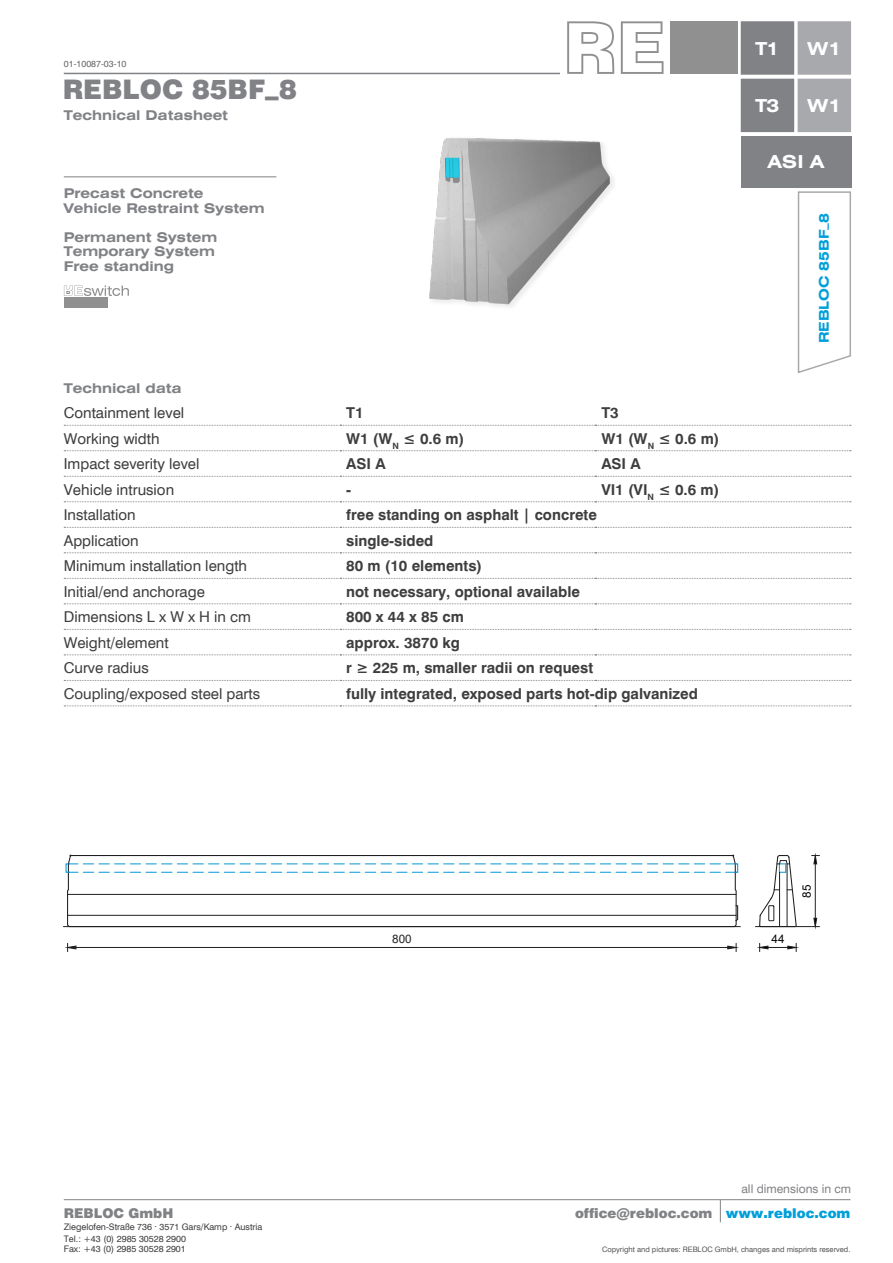
<style>
.page{position:relative;width:893px;height:1263px;background:#fff}
.page>*{position:absolute;margin:0;border:0;box-sizing:border-box;transform-origin:0 0}
.t1{font:900 27px "Swiss 721 BT";color:#808285}
.t2{font:700 expanded 18px "Swiss 721 BT";color:#fff}
.t3{font:700 15px "Swiss 721 BT";color:#3e3e3f}
.t4{font:15px "Swiss 721 BT";color:#3e3e3f}
.t5{font:700 expanded 13.5px "Swiss 721 BT";color:#808285}
.t6{font:900 13.5px "Swiss 721 BT";color:#808285}
.t7{font:700 expanded 13.5px "Swiss 721 BT";color:#009fda}
.t8{font:12px "Swiss 721 BT";color:#808285}
.t9{font:11.7px "Arial";color:#000}
.t10{font:11.7px "Arial";color:#231f20}
.t11{font:9px/11.9px "Swiss 721 BT";color:#3e3e3f}
.t12{font:9px "Swiss 721 BT";color:#67676a}
.t13{font:7.5px "Swiss 721 BT";color:#545557}
.s1{color:#009fda}
</style>
<div class="page">
<hr style="left:64px;top:1199px;width:786px;height:1px;background:#808285">
<svg style="left:720px;top:1200px;width:1px;height:22px"></svg>
<hr style="left:76px;top:947px;width:652px;height:1px;background:#231f20">
<svg style="left:67px;top:943px;width:10px;height:9px"></svg>
<svg style="left:727px;top:943px;width:10px;height:9px"></svg>
<svg style="left:66px;top:854px;width:673px;height:74px"></svg>
<hr style="left:68px;top:915px;width:668px;height:1px;background:#231f20">
<hr style="left:68px;top:894px;width:668px;height:1px;background:#231f20">
<hr style="left:815px;top:864px;width:1px;height:54px;background:#231f20">
<svg style="left:812px;top:917px;width:7px;height:10px"></svg>
<svg style="left:812px;top:855px;width:7px;height:10px"></svg>
<hr style="left:64px;top:926px;width:676px;height:1px;background:#231f20">
<hr style="left:755px;top:926px;width:56px;height:1px;background:#231f20">
<svg style="left:759px;top:943px;width:38px;height:9px"></svg>
<svg style="left:758px;top:855px;width:39px;height:73px"></svg>
<hr style="left:64px;top:73px;width:496px;height:1px;background:#808285">
<div style="left:670px;top:21px;width:67px;height:53px;background:#8f908f"></div>
<svg style="left:621px;top:21px;width:42px;height:53px"></svg>
<svg style="left:567px;top:21px;width:47px;height:53px"></svg>
<svg style="left:64px;top:425px;width:787px;height:1px"></svg>
<svg style="left:64px;top:450px;width:787px;height:1px"></svg>
<svg style="left:64px;top:476px;width:787px;height:1px"></svg>
<svg style="left:64px;top:501px;width:787px;height:1px"></svg>
<svg style="left:64px;top:527px;width:787px;height:1px"></svg>
<svg style="left:64px;top:552px;width:787px;height:1px"></svg>
<svg style="left:64px;top:578px;width:787px;height:1px"></svg>
<svg style="left:64px;top:603px;width:787px;height:1px"></svg>
<svg style="left:64px;top:629px;width:787px;height:1px"></svg>
<svg style="left:64px;top:654px;width:787px;height:1px"></svg>
<svg style="left:64px;top:680px;width:787px;height:1px"></svg>
<svg style="left:64px;top:705px;width:787px;height:1px"></svg>
<div style="left:735px;top:1178px;width:122px;height:22px;background:#fff"></div>
<svg style="left:797px;top:191px;width:54px;height:183px"></svg>
<div style="left:741px;top:136px;width:110px;height:51px;background:#808285"></div>
<div style="left:741px;top:79px;width:52px;height:52px;background:#808285"></div>
<div style="left:741px;top:79px;width:53px;height:53px;border:2px solid #808285"></div>
<div style="left:798px;top:79px;width:52px;height:52px;background:#a8a9ad"></div>
<div style="left:798px;top:79px;width:53px;height:53px;border:2px solid #a8a9ad"></div>
<hr style="left:64px;top:176px;width:212px;height:1px;background:#808285">
<img style="left:429px;top:138px;width:318px;height:169px">
<div style="left:64px;top:297px;width:43px;height:10px;background:#8f908f"></div>
<svg style="left:64px;top:286px;width:65px;height:10px"></svg>
<div style="left:741px;top:22px;width:52px;height:52px;background:#808285"></div>
<div style="left:741px;top:21px;width:53px;height:54px;border:2px solid #808285"></div>
<div style="left:798px;top:22px;width:52px;height:52px;background:#a8a9ad"></div>
<div style="left:798px;top:21px;width:53px;height:54px;border:2px solid #a8a9ad"></div>
<p class="t12" style="left:64px;top:58px;width:64px">01-10087-03-10</p>
<p class="t1" style="left:63px;top:73px;width:236px">REBLOC 85BF_8</p>
<p class="t5" style="left:64px;top:107px;width:166px">Technical Datasheet</p>
<p class="t5" style="left:64px;top:185px;width:141px">Precast Concrete</p>
<p class="t5" style="left:64px;top:200px;width:203px">Vehicle Restraint System</p>
<p class="t5" style="left:64px;top:229px;width:155px">Permanent System</p>
<p class="t5" style="left:64px;top:243px;width:153px">Temporary System</p>
<p class="t5" style="left:64px;top:258px;width:112px">Free standing</p>
<p class="t5" style="left:64px;top:380px;width:119px">Technical data</p>
<p class="t4" style="left:64px;top:404px;width:122px">Containment level</p>
<p class="t3" style="left:346px;top:404px;width:19px">T1</p>
<p class="t3" style="left:601px;top:404px;width:19px">T3</p>
<p class="t4" style="left:64px;top:429px;width:97px">Working width</p>
<p class="t3" style="left:346px;top:429px;width:120px">W1 (W<sub>N</sub> ≤ 0.6 m)</p>
<p class="t3" style="left:601px;top:429px;width:120px">W1 (W<sub>N</sub> ≤ 0.6 m)</p>
<p class="t4" style="left:64px;top:455px;width:137px">Impact severity level</p>
<p class="t3" style="left:346px;top:455px;width:41px">ASI A</p>
<p class="t3" style="left:601px;top:455px;width:41px">ASI A</p>
<p class="t4" style="left:64px;top:480px;width:112px">Vehicle intrusion</p>
<p class="t3" style="left:346px;top:480px;width:7px">-</p>
<p class="t3" style="left:601px;top:480px;width:120px">VI1 (VI<sub>N</sub> ≤ 0.6 m)</p>
<p class="t4" style="left:64px;top:506px;width:73px">Installation</p>
<p class="t3" style="left:346px;top:506px;width:252px">free standing on asphalt | concrete</p>
<p class="t4" style="left:64px;top:531px;width:76px">Application</p>
<p class="t3" style="left:346px;top:531px;width:89px">single-sided</p>
<p class="t4" style="left:64px;top:557px;width:185px">Minimum installation length</p>
<p class="t3" style="left:346px;top:557px;width:137px">80 m (10 elements)</p>
<p class="t4" style="left:64px;top:582px;width:143px">Initial/end anchorage</p>
<p class="t3" style="left:346px;top:582px;width:235px">not necessary, optional available</p>
<p class="t4" style="left:64px;top:608px;width:189px">Dimensions L x W x H in cm</p>
<p class="t3" style="left:346px;top:608px;width:119px">800 x 44 x 85 cm</p>
<p class="t4" style="left:64px;top:633px;width:106px">Weight/element</p>
<p class="t3" style="left:346px;top:633px;width:115px">approx. 3870 kg</p>
<p class="t4" style="left:64px;top:659px;width:87px">Curve radius</p>
<p class="t3" style="left:346px;top:659px;width:248px">r ≥ 225 m, smaller radii on request</p>
<p class="t4" style="left:64px;top:684px;width:198px">Coupling/exposed steel parts</p>
<p class="t3" style="left:346px;top:684px;width:353px">fully integrated, exposed parts hot-dip galvanized</p>
<p class="t9" style="left:341px;top:695px;width:21px">800</p>
<p class="t2" style="left:755px;top:38px;width:26px">T1</p>
<p class="t2" style="left:807px;top:38px;width:35px">W1</p>
<p class="t2" style="left:755px;top:95px;width:26px">T3</p>
<p class="t2" style="left:807px;top:95px;width:35px">W1</p>
<p class="t2" style="left:768px;top:151px;width:58px">ASI A</p>
<p class="t7" style="left:816px;top:343px;width:132px;rotate:-90deg">REBLOC 85BF_8</p>
<p class="t10" style="left:392px;top:931px;width:21px">800</p>
<p class="t9" style="left:772px;top:931px;width:14px">44</p>
<p class="t9" style="left:799px;top:897px;width:14px;rotate:-90deg">85</p>
<p class="t8" style="left:741px;top:1182px;width:111px">all dimensions in cm</p>
<p class="t6" style="left:64px;top:1205px;width:111px">REBLOC GmbH</p>
<p class="t6" style="left:575px;top:1205px;width:277px">office@rebloc.com <span class="s1">www.rebloc.com</span></p>
<p class="t11" style="left:64px;top:1221px;width:200px">Ziegelofen-Straße 736 . 3571 Gars/Kamp . Austria<br>Tel.: +43 (0) 2985 30528 2900</p>
<p class="t11" style="left:64px;top:1243px;width:124px">Fax: +43 (0) 2985 30528 2901</p>
<p class="t13" style="left:602px;top:1245px;width:250px">Copyright and pictures: REBLOC GmbH, changes and misprints reserved.</p>
</div>
